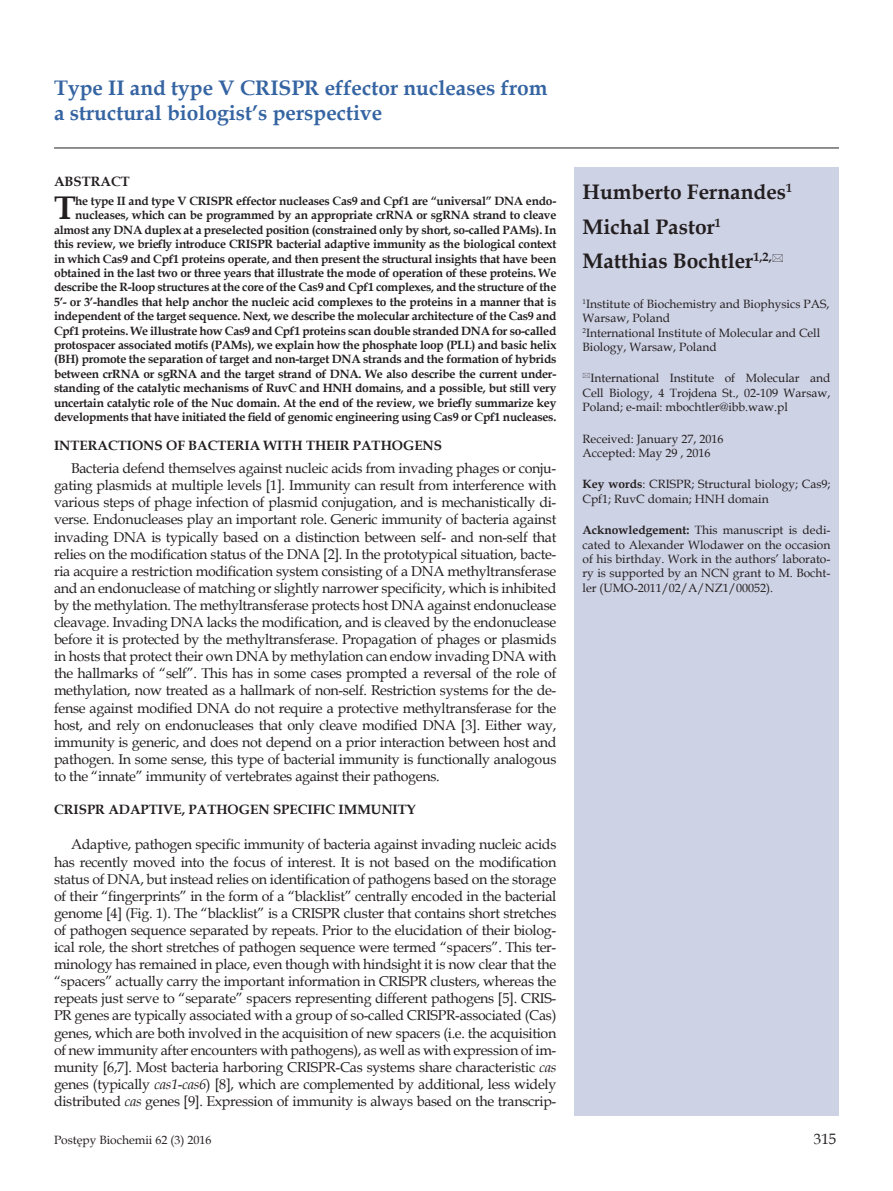
<style>
.page{position:relative;width:893px;height:1191px;background:#fff}
.page>*{position:absolute;margin:0;border:0;box-sizing:border-box;transform-origin:0 0}
._6_Streszczenie{font:700 32.7px "Book Antiqua";color:#231f20}
._1_Tytul{font:700 21px/25.2px "Book Antiqua";color:#3564a2}
._2_Autor{font:700 21px "Book Antiqua";color:#231f20}
.t1{font:15px "Book Antiqua";color:#231f20}
.Body_tekst{font:14.25px/17.1px "Book Antiqua";letter-spacing:-.02em;color:#231f20;text-align:justify}
.Tytul_1{font:700 13.5px "Book Antiqua";color:#231f20}
._6_Streszczenie-2{font:700 12px/14.4px "Book Antiqua";letter-spacing:-.02em;color:#231f20;text-align:right}
._5_Skroty{font:12px/14.4px "Book Antiqua";color:#231f20}
._4_Adres_Mail{font:12px/14.4px "Book Antiqua";color:#231f20;text-align:justify}
._3_Adres{font:12px/14.4px "Book Antiqua";color:#231f20}
.s1{font-style:italic}
.s2{font-weight:700}
</style>
<div class="page">
<hr style="left:54px;top:148px;width:785px;height:1px;background:#231f20">
<div style="left:574px;top:167px;width:265px;height:948px;background:#ced2e5"></div>
<p class="_1_Tytul" style="left:54px;top:75px;width:495px">Type II and type V CRISPR effector nucleases from a structural biologist’s perspective</p>
<p class="Tytul_1" style="left:54px;top:172px;width:77px">ABSTRACT</p>
<p class="_6_Streszczenie" style="left:54px;top:186px;width:23px">T</p>
<p class="_6_Streszczenie-2" style="left:54px;top:194px;width:504px">he type II and type V CRISPR effector nucleases Cas9 and Cpf1 are “universal” DNA endo&shy;nucleases, which can be programmed by an appropriate crRNA or sgRNA strand to cleave almost any DNA duplex at a preselected position (constrained only by short, so-called PAMs). In this review, we briefly introduce CRISPR bacterial adaptive immunity as the biological context in which Cas9 and Cpf1 proteins operate, and then present the structural insights that have been obtained in the last two or three years that illustrate the mode of operation of these proteins. We describe the R-loop structures at the core of the Cas9 and Cpf1 complexes, and the structure of the 5’- or 3’-handles that help anchor the nucleic acid complexes to the proteins in a manner that is independent of the target sequence. Next, we describe the molecular architecture of the Cas9 and Cpf1 proteins. We illustrate how Cas9 and Cpf1 proteins scan double stranded DNA for so-called protospacer associated motifs (PAMs), we explain how the phosphate loop (PLL) and basic helix (BH) promote the separation of target and non-target DNA strands and the formation of hybrids between crRNA or sgRNA and the target strand of DNA. We also describe the current under&shy;standing of the catalytic mechanisms of RuvC and HNH domains, and a possible, but still very uncertain catalytic role of the Nuc domain. At the end of the review, we briefly summarize key developments that have initiated the field of genomic engineering using Cas9 or Cpf1 nucleases.</p>
<p class="Tytul_1" style="left:54px;top:436px;width:390px">INTERACTIONS OF BACTERIA WITH THEIR PATHOGENS</p>
<p class="Body_tekst" style="left:54px;top:459px;width:504px;text-indent:17px">Bacteria defend themselves against nucleic acids from invading phages or conju&shy;gating plasmids at multiple levels [1]. Immunity can result from interference with various steps of phage infection of plasmid conjugation, and is mechanistically di&shy;verse. Endonucleases play an important role. Generic immunity of bacteria against invading DNA is typically based on a distinction between self- and non-self that relies on the modification status of the DNA [2]. In the prototypical situation, bacte&shy;ria acquire a restriction modification system consisting of a DNA methyltransferase and an endonuclease of matching or slightly narrower specificity, which is inhibited by the methylation. The methyltransferase protects host DNA against endonuclease cleavage. Invading DNA lacks the modification, and is cleaved by the endonuclease before it is protected by the methyltransferase. Propagation of phages or plasmids in hosts that protect their own DNA by methylation can endow invading DNA with the hallmarks of “self”. This has in some cases prompted a reversal of the role of methylation, now treated as a hallmark of non-self. Restriction systems for the de&shy;fense against modified DNA do not require a protective methyltransferase for the host, and rely on endonucleases that only cleave modified DNA [3]. Either way, immunity is generic, and does not depend on a prior interaction between host and pathogen. In some sense, this type of bacterial immunity is functionally analogous to the “innate” immunity of vertebrates against their pathogens.</p>
<p class="Tytul_1" style="left:54px;top:800px;width:363px">CRISPR ADAPTIVE, PATHOGEN SPECIFIC IMMUNITY</p>
<p class="Body_tekst" style="left:54px;top:835px;width:504px;text-indent:17px">Adaptive, pathogen specific immunity of bacteria against invading nucleic acids has recently moved into the focus of interest. It is not based on the modification status of DNA, but instead relies on identification of pathogens based on the storage of their “fingerprints” in the form of a “blacklist” centrally encoded in the bacterial genome [4] (Fig. 1). The “blacklist” is a CRISPR cluster that contains short stretches of pathogen sequence separated by repeats. Prior to the elucidation of their biolog&shy;ical role, the short stretches of pathogen sequence were termed “spacers”. This ter&shy;minology has remained in place, even though with hindsight it is now clear that the “spacers” actually carry the important information in CRISPR clusters, whereas the repeats just serve to “separate” spacers representing different pathogens [5]. CRIS-PR genes are typically associated with a group of so-called CRISPR-associated (Cas) genes, which are both involved in the acquisition of new spacers (i.e. the acquisition of new immunity after encounters with pathogens), as well as with expression of im&shy;munity [6,7]. Most bacteria harboring CRISPR-Cas systems share characteristic <span class="s1">cas </span>genes (typically <span class="s1">cas1</span>-<span class="s1">cas6</span>) [8], which are complemented by additional, less widely distributed <span class="s1">cas</span> genes [9]. Expression of immunity is always based on the transcrip-</p>
<p class="_2_Autor" style="left:583px;top:178px;width:211px">Humberto Fernandes<sup>1</sup></p>
<p class="_2_Autor" style="left:583px;top:212px;width:140px">Michal Pastor<sup>1</sup></p>
<p class="_2_Autor" style="left:583px;top:246px;width:191px">Matthias Bochtler<sup>1,2,</sup></p>
<p class="_3_Adres" style="left:583px;top:296px;width:248px"><sup>1</sup>Institute of Biochemistry and Biophysics PAS, Warsaw, Poland<br><sup>2</sup>International Institute of Molecular and Cell Biology, Warsaw, Poland</p>
<p class="_4_Adres_Mail" style="left:583px;top:371px;width:249px;text-indent:8px">International Institute of Molecular and Cell Biology, 4 Trojdena St., 02-109 Warsaw, Poland; e-mail: mbochtler@ibb.waw.pl</p>
<p class="_5_Skroty" style="left:583px;top:431px;width:142px">Received: January 27, 2016</p>
<p class="_4_Adres_Mail" style="left:583px;top:445px;width:129px">Accepted: May 29 , 2016</p>
<p class="_5_Skroty" style="left:583px;top:477px;width:249px"><span class="s2">Key words</span>: CRISPR; Structural biology; Cas9;<br>Cpf1; RuvC domain; HNH domain</p>
<p class="_5_Skroty" style="left:583px;top:522px;width:249px;text-align:justify"><span class="s2">Acknowledgement:</span> This manuscript is dedi&shy;cated to Alexander Wlodawer on the occasion of his birthday. Work in the authors’ laborato&shy;ry is supported by an NCN grant to M. Bocht&shy;ler (UMO-2011/02/A/NZ1/00052).</p>
<p class="_5_Skroty" style="left:54px;top:1132px;width:159px">Postępy Biochemii 62 (3) 2016</p>
<p class="t1" style="left:814px;top:1128px;width:24px">315</p>
</div>
